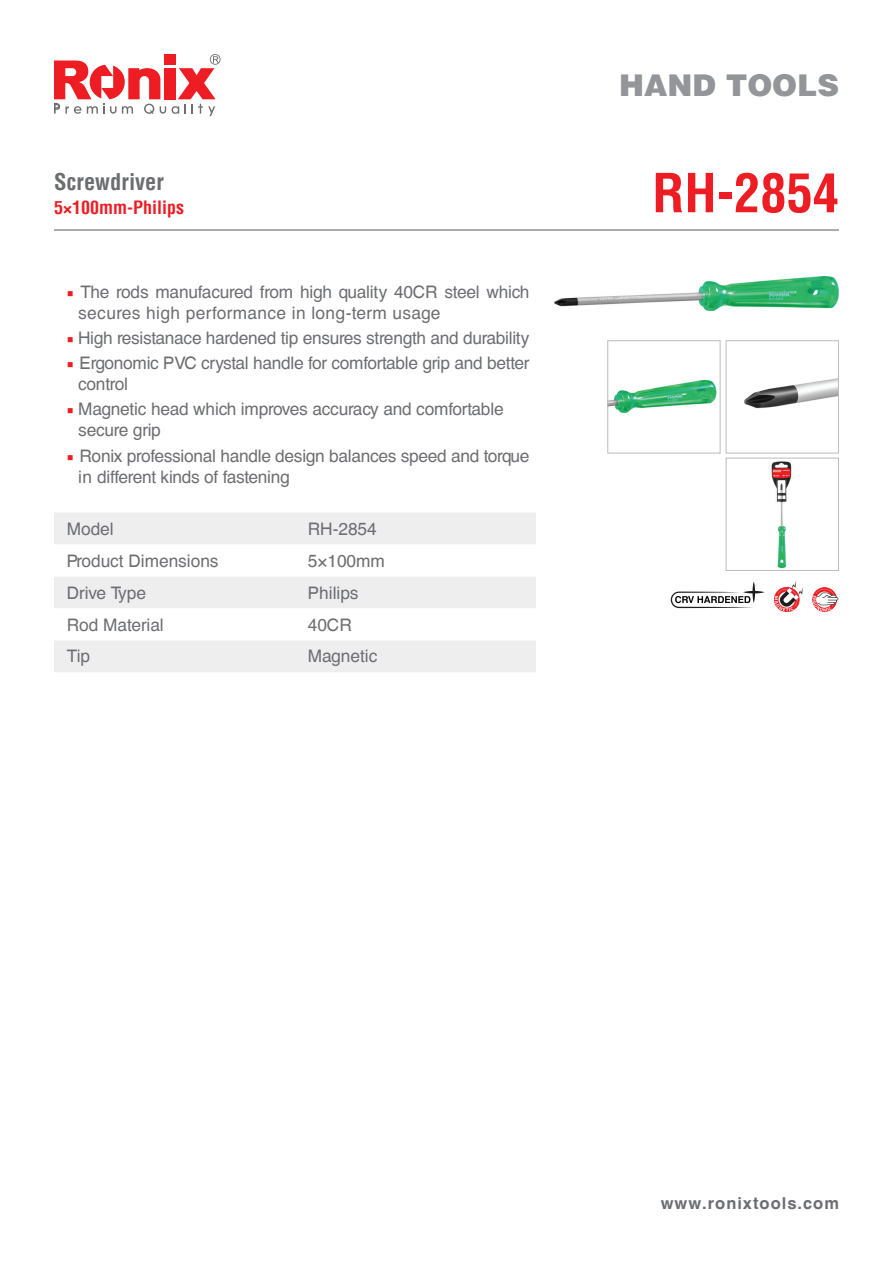
<style>
.page{position:relative;width:893px;height:1263px;background:#fff}
.page>*{position:absolute;margin:0;border:0;box-sizing:border-box;transform-origin:0 0}
.t1{font:700 condensed 52.5px "Helvetica LT";color:#ee1d23}
.t2{font:900 30px "Helvetica LT";color:#939598}
.t3{font:700 condensed 22.5px "Helvetica LT";color:#6c6d70}
.t4{font:700 condensed 18px "Helvetica LT";color:#ee1d23}
.t5{font:17.25px/21px "Helvetica CE";letter-spacing:-.015em;color:#6c6d70}
.t6{font:700 16.5px "Helvetica CE";letter-spacing:.06em;color:#6c6d70}
.s1{font-family:"Minion Pro";color:#ee1d23}
</style>
<div class="page">
<svg style="left:172px;top:54px;width:49px;height:62px"></svg>
<div style="left:164px;top:68px;width:11px;height:31px;background:#ee1d23"></div>
<svg style="left:54px;top:60px;width:112px;height:54px"></svg>
<div style="left:164px;top:54px;width:11px;height:11px;background:#ee1d23"></div>
<div style="left:54px;top:513px;width:482px;height:159px;background:#eeeeef"></div>
<svg style="left:54px;top:544px;width:482px;height:96px"></svg>
<hr style="left:54px;top:229px;width:785px;height:2px;background:#6c6d70">
<img style="left:554px;top:277px;width:285px;height:33px">
<svg style="left:774px;top:581px;width:29px;height:30px"></svg>
<svg style="left:670px;top:581px;width:95px;height:27px"></svg>
<svg style="left:812px;top:587px;width:27px;height:25px"></svg>
<img style="left:609px;top:379px;width:108px;height:35px">
<div style="left:607px;top:340px;width:114px;height:114px;border:1px solid #bcbdc0"></div>
<img style="left:744px;top:378px;width:93px;height:31px">
<div style="left:726px;top:340px;width:113px;height:114px;border:1px solid #bcbdc0"></div>
<img style="left:771px;top:461px;width:21px;height:108px">
<div style="left:726px;top:458px;width:113px;height:113px;border:1px solid #bcbdc0"></div>
<h3 class="t3" style="left:54px;top:167px;width:111px">Screwdriver</h3>
<p class="t4" style="left:54px;top:196px;width:132px">5×100mm-Philips</p>
<p class="t5" style="left:78px;top:281px;width:453px;text-indent:-11px"><span class="s1">■</span> The rods manufacured from high quality 40CR steel which secures high performance in long-term usage</p>
<p class="t5" style="left:67px;top:328px;width:464px"><span class="s1">■</span> High resistanace hardened tip ensures strength and durability</p>
<p class="t5" style="left:78px;top:353px;width:453px;text-indent:-11px"><span class="s1">■</span> Ergonomic PVC crystal handle for comfortable grip and better control</p>
<p class="t5" style="left:78px;top:399px;width:427px;text-indent:-11px"><span class="s1">■</span> Magnetic head which improves accuracy and comfortable secure grip</p>
<p class="t5" style="left:78px;top:445px;width:453px;text-indent:-11px"><span class="s1">■</span> Ronix professional handle design balances speed and torque in different kinds of fastening</p>
<p class="t5" style="left:67px;top:518px;width:48px">Model</p>
<p class="t5" style="left:308px;top:518px;width:71px">RH-2854</p>
<p class="t5" style="left:67px;top:550px;width:153px">Product Dimensions</p>
<p class="t5" style="left:308px;top:550px;width:79px">5×100mm</p>
<p class="t5" style="left:67px;top:582px;width:81px">Drive Type</p>
<p class="t5" style="left:308px;top:582px;width:52px">Philips</p>
<p class="t5" style="left:67px;top:614px;width:98px">Rod Material</p>
<p class="t5" style="left:308px;top:614px;width:46px">40CR</p>
<p class="t5" style="left:67px;top:646px;width:25px">Tip</p>
<p class="t5" style="left:308px;top:646px;width:71px">Magnetic</p>
<h2 class="t2" style="left:619px;top:65px;width:221px">HAND TOOLS</h2>
<h1 class="t1" style="left:652px;top:160px;width:188px">RH-2854</h1>
<p class="t6" style="left:661px;top:1193px;width:180px">www.ronixtools.com</p>
</div>
